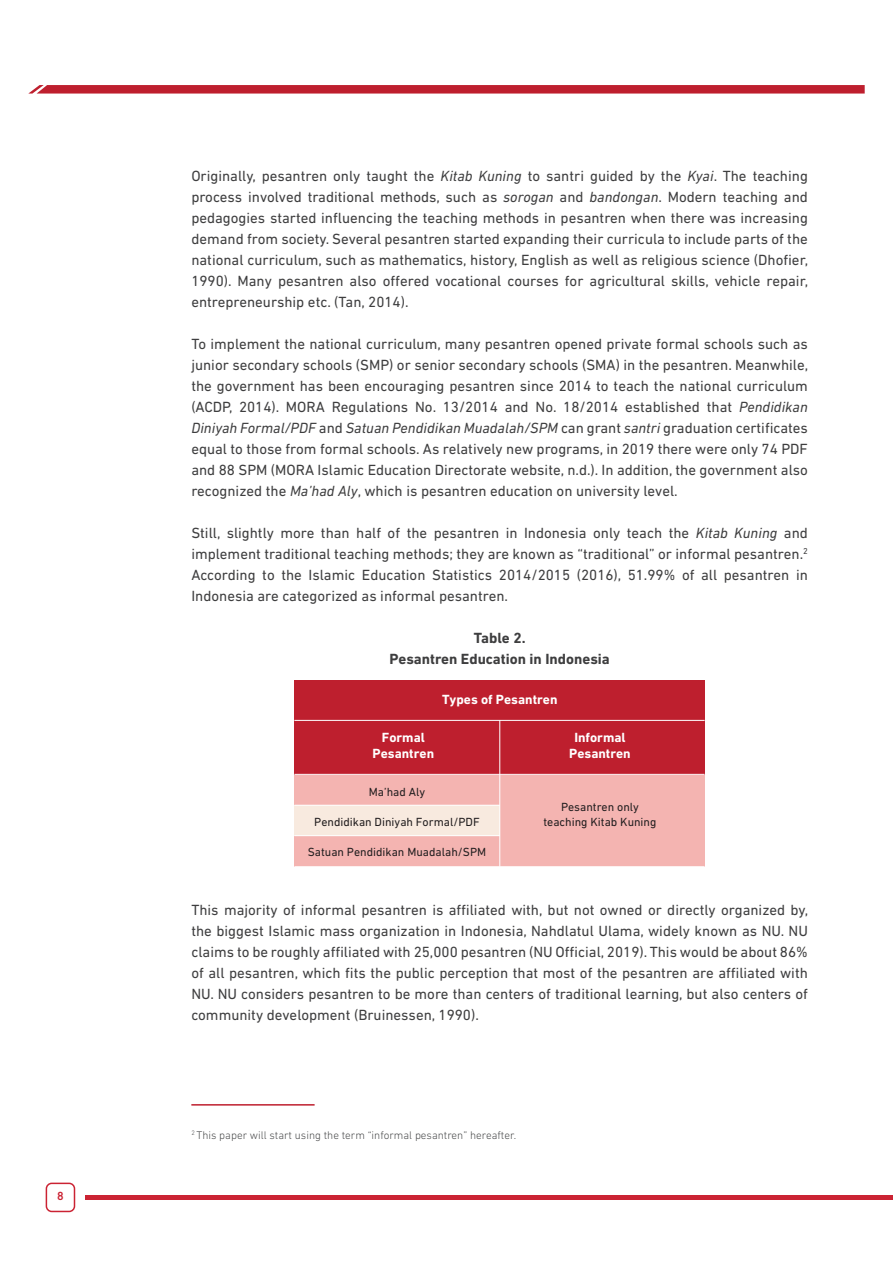
<style>
.page{position:relative;width:893px;height:1263px;background:#fff}
.page>*{position:absolute;margin:0;border:0;box-sizing:border-box;transform-origin:0 0}
.t1{font:15px/21px "DIN Next LT Pro";color:#3e3e3f;text-align:justify}
.t2{font:700 15px/21px "DIN Next LT Pro";color:#3e3e3f;text-align:center}
.t3{font:700 13.5px/16.2px "DIN Next LT Pro";color:#fff;text-align:center}
.t4{font:12px/14.4px "DIN Next LT Pro";color:#231f20;text-align:center}
.t5{font:500 12px "DIN Next LT Pro";color:#cb2333}
.t6{font:300 11.25px "DIN Next LT Pro";color:#4b4c4d}
.s1{font-style:italic}
</style>
<div class="page">
<svg style="left:28px;top:85px;width:837px;height:9px;background:#c22d3b"></svg>
<hr style="left:85px;top:1195px;width:808px;height:4px;background:#cb2333">
<div style="left:46px;top:1182px;width:29px;height:30px;border:2px solid #cb2333;border-radius:5px"></div>
<div style="left:294px;top:774px;width:411px;height:31px;background:#f4b4b1"></div>
<div style="left:294px;top:805px;width:411px;height:31px;background:#f8eadf"></div>
<div style="left:500px;top:800px;width:205px;height:45px;background:#f4b4b1"></div>
<div style="left:294px;top:836px;width:411px;height:31px;background:#f4b4b1"></div>
<div style="left:295px;top:680px;width:410px;height:94px;background:#be1f2e"></div>
<hr style="left:294px;top:774px;width:411px;height:1px;background:#fff">
<hr style="left:294px;top:720px;width:411px;height:1px;background:#fff">
<hr style="left:294px;top:805px;width:206px;height:1px;background:#fff">
<hr style="left:294px;top:835px;width:206px;height:1px;background:#fff">
<hr style="left:294px;top:866px;width:411px;height:1px;background:#fff">
<hr style="left:499px;top:720px;width:1px;height:147px;background:#fff">
<hr style="left:191px;top:1104px;width:124px;height:1px;background:#be1f2e">
<p class="t5" style="left:57px;top:1189px;width:8px">8</p>
<p class="t1" style="left:191px;top:166px;width:618px">Originally, pesantren only taught the <span class="s1">Kitab Kuning</span> to santri guided by the <span class="s1">Kyai</span>. The teaching process involved traditional methods, such as <span class="s1">sorogan</span> and <span class="s1">bandongan</span>. Modern teaching and pedagogies started influencing the teaching methods in pesantren when there was increasing demand from society. Several pesantren started expanding their curricula to include parts of the national curriculum, such as mathematics, history, English as well as religious science (Dhofier, 1990). Many pesantren also offered vocational courses for agricultural skills, vehicle repair, entrepreneurship etc. (Tan, 2014).</p>
<p class="t1" style="left:191px;top:334px;width:618px">To implement the national curriculum, many pesantren opened private formal schools such as junior secondary schools (SMP) or senior secondary schools (SMA) in the pesantren. Meanwhile, the government has been encouraging pesantren since 2014 to teach the national curriculum (ACDP, 2014). MORA Regulations No. 13/2014 and No. 18/2014 established that <span class="s1">Pendidikan Diniyah Formal/PDF</span> and <span class="s1">Satuan Pendidikan Muadalah/SPM</span> can grant <span class="s1">santri</span> graduation certificates equal to those from formal schools. As relatively new programs, in 2019 there were only 74 PDF and 88 SPM (MORA Islamic Education Directorate website, n.d.). In addition, the government also recognized the <span class="s1">Ma’had Aly</span>, which is pesantren education on university level.</p>
<p class="t1" style="left:191px;top:523px;width:618px">Still, slightly more than half of the pesantren in Indonesia only teach the <span class="s1">Kitab Kuning</span> and implement traditional teaching methods; they are known as “traditional” or informal pesantren.<sup>2<br></sup>According to the Islamic Education Statistics 2014/2015 (2016), 51.99% of all pesantren in Indonesia are categorized as informal pesantren.</p>
<p class="t2" style="left:389px;top:628px;width:222px">Table 2.<br>Pesantren Education in Indonesia</p>
<p class="t3" style="left:442px;top:691px;width:117px">Types of Pesantren</p>
<p class="t3" style="left:373px;top:729px;width:63px">Formal<br>Pesantren</p>
<p class="t4" style="left:369px;top:784px;width:58px">Ma’had Aly</p>
<p class="t4" style="left:314px;top:815px;width:167px">Pendidikan Diniyah Formal/PDF</p>
<p class="t4" style="left:308px;top:845px;width:180px">Satuan Pendidikan Muadalah/SPM</p>
<p class="t3" style="left:569px;top:729px;width:63px">Informal<br>Pesantren</p>
<p class="t4" style="left:543px;top:800px;width:115px">Pesantren only teaching Kitab Kuning</p>
<p class="t1" style="left:191px;top:899px;width:618px">This majority of informal pesantren is affiliated with, but not owned or directly organized by, the biggest Islamic mass organization in Indonesia, Nahdlatul Ulama, widely known as NU. NU claims to be roughly affiliated with 25,000 pesantren (NU Official, 2019). This would be about 86% of all pesantren, which fits the public perception that most of the pesantren are affiliated with NU. NU considers pesantren to be more than centers of traditional learning, but also centers of community development (Bruinessen, 1990).</p>
<p class="t6" style="left:191px;top:1128px;width:326px"><sup>2</sup> This paper will start using the term “informal pesantren” hereafter.</p>
</div>
